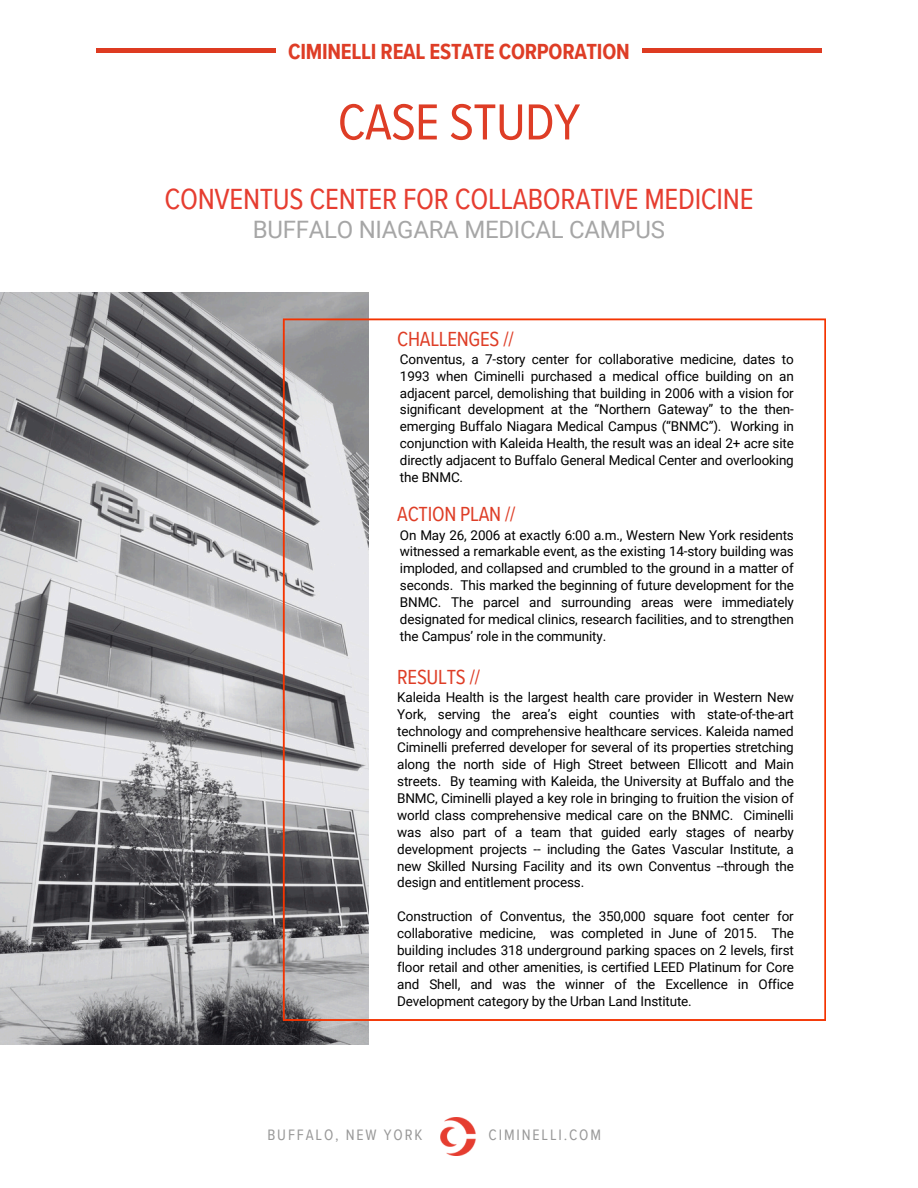
<style>
.page{position:relative;width:918px;height:1188px;background:#fff}
.page>*{position:absolute;margin:0;border:0;box-sizing:border-box;transform-origin:0 0}
.t1{font:52.5px "Proxima Nova Cond";letter-spacing:-.015em;color:#de3d26}
.t2{font:30px "Proxima Nova Cond";letter-spacing:-.01em;color:#e63d30}
.t3{font:24px "Roboto";letter-spacing:-.01em;color:#a6a6a6}
.t4{font:700 22.5px "Proxima Nova Cond";letter-spacing:-.015em;color:#de3d26}
.t5{font:21px "Proxima Nova Cond";letter-spacing:-.015em;color:#de3d26}
.t6{font:15.6px "Proxima Nova Cond";letter-spacing:.12em;color:#999}
.t7{font:13.5px/16.8px "Roboto";letter-spacing:-.01em;color:#000;text-align:justify}
</style>
<div class="page">
<img style="left:440px;top:1117px;width:36px;height:38px">
<hr style="left:96px;top:49px;width:726px;height:3px;background:#de3b21">
<div style="left:276px;top:23px;width:366px;height:58px;background:#fff"></div>
<img style="left:0;top:293px;width:369px;height:751px">
<svg style="left:283px;top:318px;width:543px;height:703px"></svg>
<p class="t4" style="left:288px;top:38px;width:343px">CIMINELLI REAL ESTATE CORPORATION</p>
<h4 class="t1" style="left:338px;top:91px;width:244px">CASE STUDY</h4>
<p class="t2" style="left:164px;top:181px;width:591px">CONVENTUS CENTER FOR COLLABORATIVE MEDICINE</p>
<p class="t3" style="left:253px;top:216px;width:414px">BUFFALO NIAGARA MEDICAL CAMPUS</p>
<h5 class="t5" style="left:397px;top:326px;width:118px">CHALLENGES //</h5>
<h2 class="t7" style="left:400px;top:351px;width:395px">Conventus, a 7-story center for collaborative medicine, dates to 1993 when Ciminelli purchased a medical office building on an adjacent parcel, demolishing that building in 2006 with a vision for significant development at the “Northern Gateway” to the then&shy;emerging Buffalo Niagara Medical Campus (“BNMC”). Working in conjunction with Kaleida Health, the result was an ideal 2+ acre site directly adjacent to Buffalo General Medical Center and overlooking the BNMC.</h2>
<h5 class="t5" style="left:397px;top:502px;width:120px">ACTION PLAN //</h5>
<h1 class="t7" style="left:400px;top:527px;width:395px">On May 26, 2006 at exactly 6:00 a.m., Western New York residents witnessed a remarkable event, as the existing 14-story building was imploded, and collapsed and crumbled to the ground in a matter of seconds. This marked the beginning of future development for the BNMC. The parcel and surrounding areas were immediately designated for medical clinics, research facilities, and to strengthen the Campus’ role in the community.</h1>
<p class="t5" style="left:397px;top:664px;width:84px">RESULTS //</p>
<h6 class="t7" style="left:397px;top:689px;width:398px">Kaleida Health is the largest health care provider in Western New York, serving the area’s eight counties with state-of-the-art technology and comprehensive healthcare services. Kaleida named Ciminelli preferred developer for several of its properties stretching along the north side of High Street between Ellicott and Main streets. By teaming with Kaleida, the University at Buffalo and the BNMC, Ciminelli played a key role in bringing to fruition the vision of world class comprehensive medical care on the BNMC. Ciminelli was also part of a team that guided early stages of nearby development projects -- including the Gates Vascular Institute, a new Skilled Nursing Facility and its own Conventus --through the design and entitlement process.</h6>
<p class="t7" style="left:397px;top:908px;width:398px">Construction of Conventus, the 350,000 square foot center for collaborative medicine, was completed in June of 2015. The building includes 318 underground parking spaces on 2 levels, first floor retail and other amenities, is certified LEED Platinum for Core and Shell, and was the winner of the Excellence in Office Development category by the Urban Land Institute.</p>
<p class="t6" style="left:267px;top:1126px;width:156px">BUFFALO, NEW YORK</p>
<h5 class="t6" style="left:489px;top:1126px;width:114px">CIMINELLI.COM</h5>
</div>
